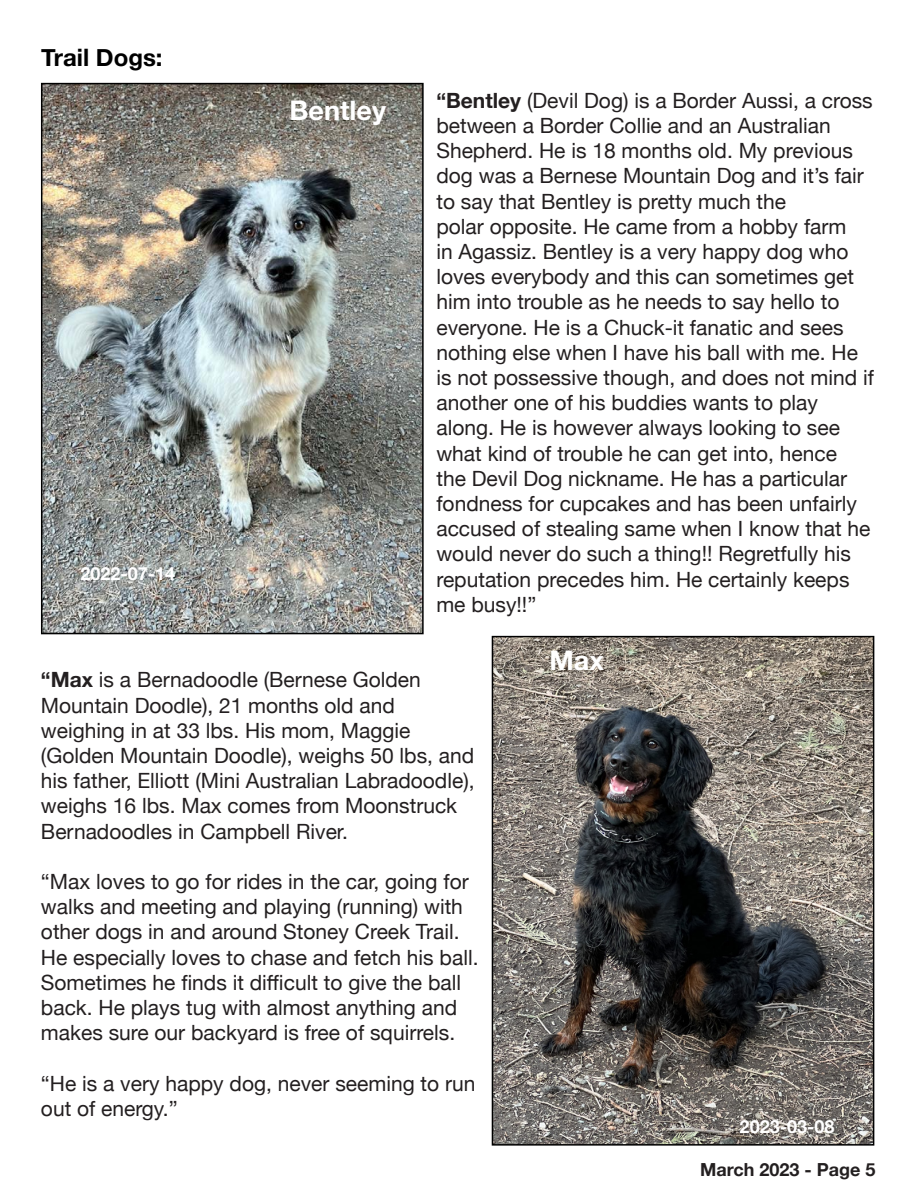
<style>
.page{position:relative;width:918px;height:1188px;background:#fff}
.page>*{position:absolute;margin:0;border:0;box-sizing:border-box;transform-origin:0 0}
.t1{font:700 27px "Helvetica Neue";color:#fff}
.t2{font:700 24px "Helvetica Neue";color:#000}
.t3{font:21px/25.2px "Helvetica Neue";color:#231f20}
.t4{font:700 18px "Helvetica Neue";color:#fff}
.t5{font:700 18px "Helvetica Neue";color:#231f20}
.s1{font-weight:700}
</style>
<div class="page">
<img style="left:495px;top:639px;width:376px;height:504px">
<div style="left:492px;top:636px;width:382px;height:510px;border:2px solid #000"></div>
<img style="left:44px;top:86px;width:377px;height:545px">
<div style="left:41px;top:83px;width:383px;height:551px;border:2px solid #000"></div>
<p class="t2" style="left:41px;top:38px;width:123px">Trail Dogs:</p>
<p class="t4" style="left:81px;top:559px;width:96px">2022-07-14</p>
<p class="t1" style="left:290px;top:89px;width:98px">Bentley</p>
<p class="t3" style="left:436px;top:89px;width:439px"><span class="s1">“Bentley</span> (Devil Dog) is a Border Aussi, a cross between a Border Collie and an Australian Shepherd. He is 18 months old. My previous dog was a Bernese Mountain Dog and it’s fair to say that Bentley is pretty much the<br>polar opposite. He came from a hobby farm<br>in Agassiz. Bentley is a very happy dog who loves everybody and this can sometimes get him into trouble as he needs to say hello to everyone. He is a Chuck-it fanatic and sees nothing else when I have his ball with me. He is not possessive though, and does not mind if another one of his buddies wants to play along. He is however always looking to see what kind of trouble he can get into, hence<br>the Devil Dog nickname. He has a particular fondness for cupcakes and has been unfairly accused of stealing same when I know that he would never do such a thing!! Regretfully his reputation precedes him. He certainly keeps me busy!!”</p>
<p class="t3" style="left:41px;top:669px;width:435px"><span class="s1">“Max</span> is a Bernadoodle (Bernese Golden Mountain Doodle), 21 months old and weighing in at 33 lbs. His mom, Maggie (Golden Mountain Doodle), weighs 50 lbs, and his father, Elliott (Mini Australian Labradoodle), weighs 16 lbs. Max comes from Moonstruck Bernadoodles in Campbell River.</p>
<p class="t3" style="left:41px;top:870px;width:439px">“Max loves to go for rides in the car, going for walks and meeting and playing (running) with other dogs in and around Stoney Creek Trail.<br>He especially loves to chase and fetch his ball.<br>Sometimes he finds it difficult to give the ball back. He plays tug with almost anything and makes sure our backyard is free of squirrels.</p>
<p class="t3" style="left:41px;top:1072px;width:436px">“He is a very happy dog, never seeming to run out of energy.”</p>
<p class="t1" style="left:549px;top:639px;width:56px">Max</p>
<p class="t4" style="left:740px;top:1113px;width:96px">2023-03-08</p>
<p class="t5" style="left:700px;top:1155px;width:177px">March 2023 - Page 5</p>
</div>
